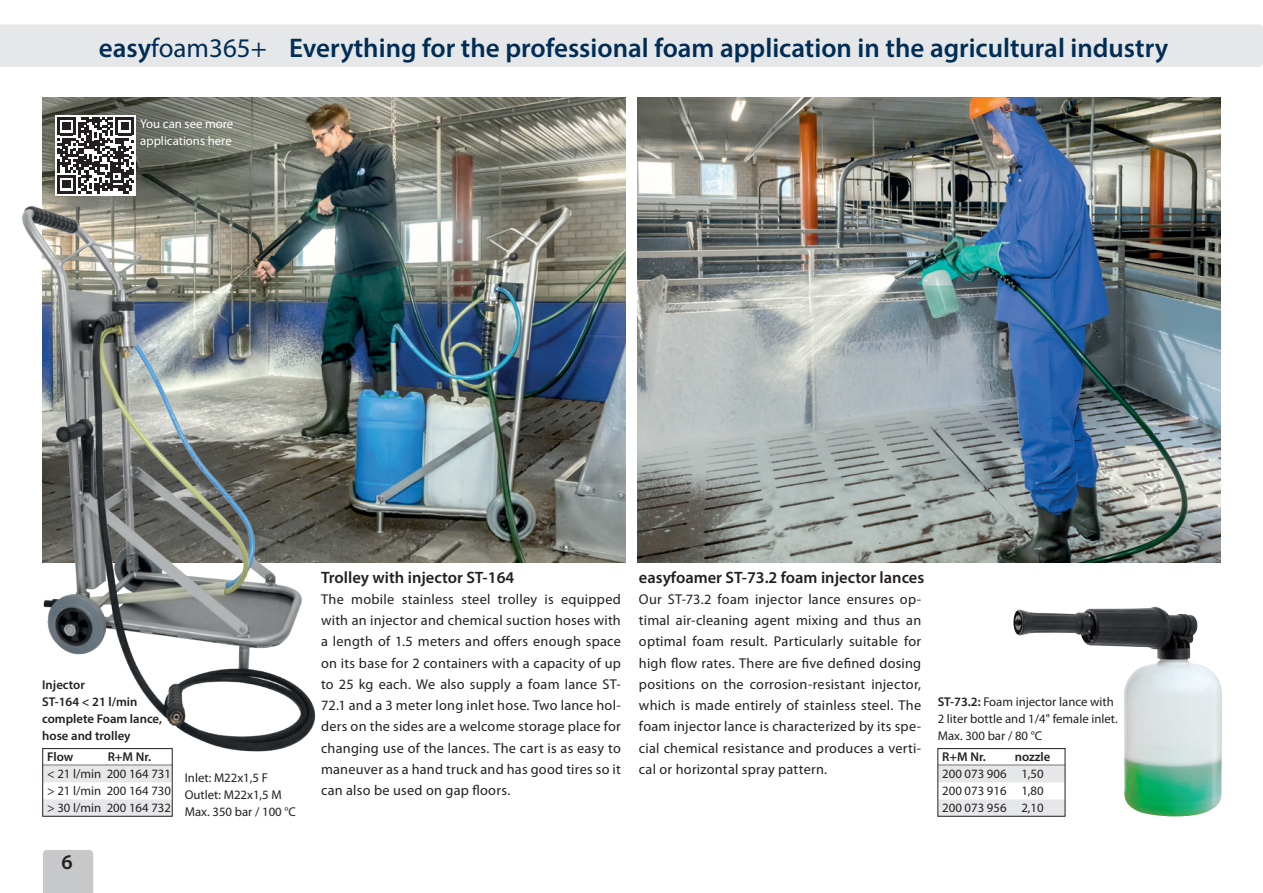
<style>
.page{position:relative;width:1263px;height:893px;background:#fff}
.page>*{position:absolute;margin:0;border:0;box-sizing:border-box;transform-origin:0 0}
.t1{font:600 27px "Myriad Pro";color:#002d56}
.t2{font:600 21px "Myriad Pro";color:#231f20}
.t3{font:600 16.5px "Myriad Pro";color:#231f20}
.t4{font:14.25px/21.3px "Myriad Pro";letter-spacing:.02em;color:#231f20;text-align:justify}
.t5{font:12.75px/17px "Myriad Pro";color:#231f20;text-align:justify}
.t6{font:600 12.75px/17px "Myriad Pro";color:#231f20}
.t7{font:12.75px/17px "Myriad Pro";color:#fff}
.s1{font-weight:400}
.s2{font-weight:600}
</style>
<div class="page">
<div style="left:43px;top:850px;width:50px;height:43px;background:#c7c8ca"></div>
<div style="left:0;top:24px;width:1263px;height:43px;background:#e6e7e9"></div>
<img style="left:638px;top:98px;width:582px;height:464px">
<div style="left:43px;top:765px;width:129px;height:17px;background:#e6e7e9"></div>
<div style="left:43px;top:799px;width:129px;height:17px;background:#e6e7e9"></div>
<img style="left:43px;top:98px;width:582px;height:464px">
<img style="left:1013px;top:607px;width:209px;height:209px">
<div style="left:938px;top:765px;width:127px;height:17px;background:#e6e7e9"></div>
<div style="left:938px;top:799px;width:127px;height:17px;background:#e6e7e9"></div>
<div style="left:938px;top:748px;width:127px;height:68px;border:1px solid #231f20"></div>
<img style="left:22px;top:187px;width:305px;height:576px">
<div style="left:55px;top:115px;width:81px;height:81px;background:#fff"></div>
<svg style="left:57px;top:117px;width:77px;height:77px"></svg>
<h1 class="t1" style="left:99px;top:31px;width:1071px">easy<span class="s1">foam365+</span> Everything for the professional foam application in the agricultural industry</h1>
<p class="t7" style="left:140px;top:115px;width:94px">You can see more applications here</p>
<p class="t6" style="left:42px;top:676px;width:121px">Injector<br>ST-164 &lt; 21 l/min complete Foam lance, hose and trolley</p>
<p class="t6" style="left:47px;top:748px;width:28px">Flow</p>
<p class="t6" style="left:108px;top:748px;width:45px">R+M Nr.</p>
<p class="t5" style="left:47px;top:766px;width:125px">&lt; 21 l/min 200 164 731 &gt; 21 l/min 200 164 730 &gt; 30 l/min 200 164 732</p>
<p class="t5" style="left:185px;top:770px;width:113px;text-align:left">Inlet: M22x1,5 F<br>Outlet: M22x1,5 M<br>Max. 350 bar / 100 °C</p>
<h2 class="t2" style="left:61px;top:848px;width:13px">6</h2>
<p class="t3" style="left:321px;top:566px;width:195px">Trolley with injector ST-164</p>
<p class="t3" style="left:639px;top:566px;width:287px">easyfoamer ST-73.2 foam injector lances</p>
<p class="t4" style="left:639px;top:589px;width:284px">Our ST-73.2 foam injector lance ensures op&shy;timal air-cleaning agent mixing and thus an optimal foam result. Particularly suitable for high flow rates. There are five defined dosing positions on the corrosion-resistant injector, which is made entirely of stainless steel. The foam injector lance is characterized by its spe&shy;cial chemical resistance and produces a verti&shy;cal or horizontal spray pattern.</p>
<p class="t4" style="left:321px;top:589px;width:301px">The mobile stainless steel trolley is equipped with an injector and chemical suction hoses with a length of 1.5 meters and offers enough space on its base for 2 containers with a capacity of up to 25 kg each. We also supply a foam lance ST-72.1 and a 3 meter long inlet hose. Two lance hol&shy;ders on the sides are a welcome storage place for changing use of the lances. The cart is as easy to maneuver as a hand truck and has good tires so it can also be used on gap floors.</p>
<p class="t5" style="left:938px;top:693px;width:182px;text-align:left"><span class="s2">ST-73.2:</span> Foam injector lance with<br>2 liter bottle and 1/4" female inlet.<br>Max. 300 bar / 80 °C</p>
<p class="t6" style="left:942px;top:748px;width:45px">R+M Nr.</p>
<p class="t6" style="left:1015px;top:748px;width:37px">nozzle</p>
<p class="t5" style="left:942px;top:766px;width:103px">200 073 906 1,50<br>200 073 916 1,80<br>200 073 956 2,10</p>
</div>
